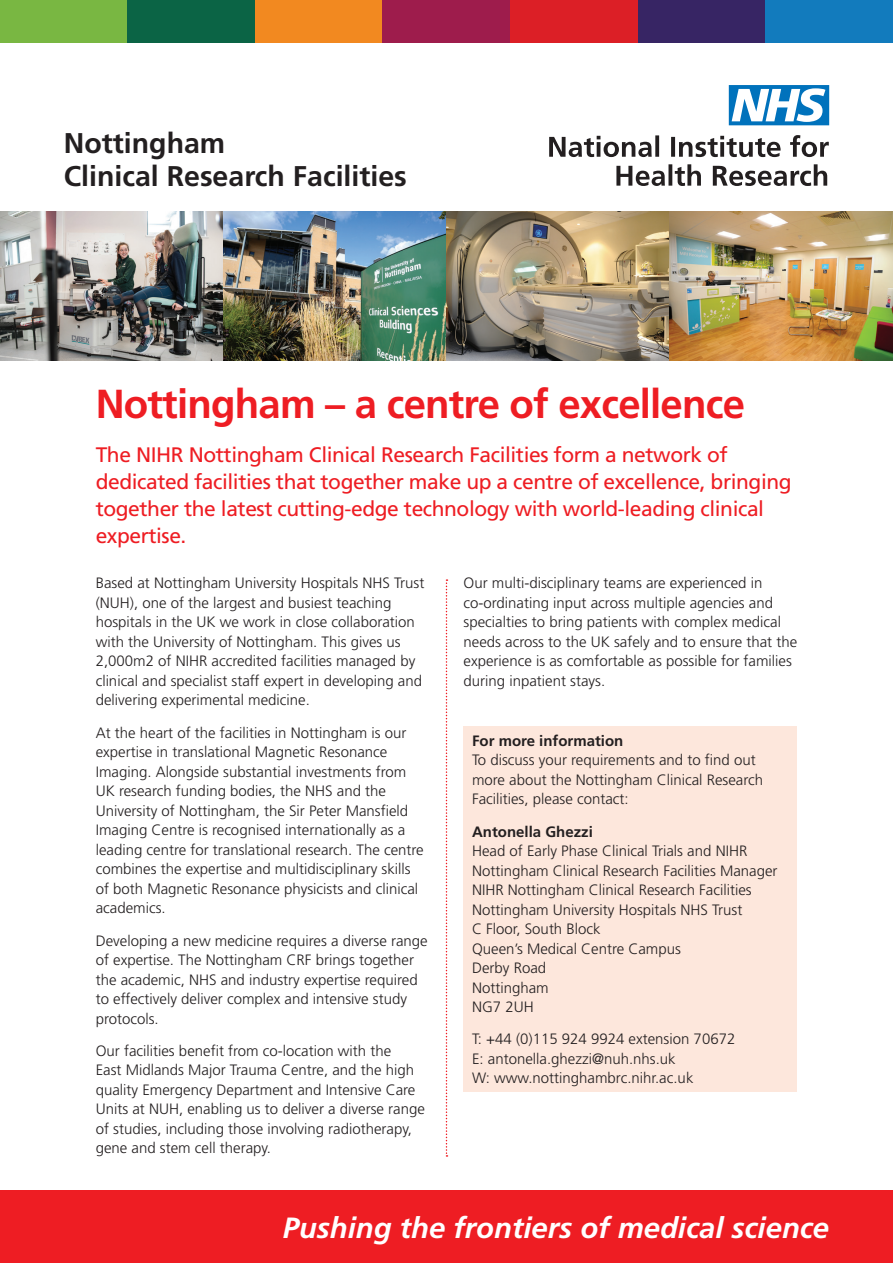
<style>
.page{position:relative;width:893px;height:1263px;background:#fff}
.page>*{position:absolute;margin:0;border:0;box-sizing:border-box;transform-origin:0 0}
.t1{font:700 40.5px "Frutiger";letter-spacing:-.02em;color:#ee1d23}
.t2{font:italic 700 29.25px "Frutiger";color:#fff}
.t3{font:700 28.5px/33px "Frutiger";color:#231f20}
.t4{font:21px/27px "Frutiger";letter-spacing:-.02em;color:#ee1d23}
.t5{font:300 15px/19.5px "Frutiger";color:#231f20}
.t6{font:700 15px "Frutiger";color:#231f20}
</style>
<div class="page">
<div style="left:0;top:1191px;width:893px;height:72px;background:#ee1d23"></div>
<div style="left:0;top:0;width:128px;height:43px;background:#79b742"></div>
<div style="left:128px;top:0;width:127px;height:43px;background:#0b6445"></div>
<div style="left:255px;top:0;width:128px;height:43px;background:#f28920"></div>
<div style="left:383px;top:0;width:127px;height:43px;background:#9e1c4c"></div>
<div style="left:510px;top:0;width:128px;height:43px;background:#dc1f26"></div>
<div style="left:638px;top:0;width:127px;height:43px;background:#372564"></div>
<div style="left:765px;top:0;width:128px;height:43px;background:#127bbd"></div>
<svg style="left:616px;top:164px;width:211px;height:22px"></svg>
<svg style="left:549px;top:135px;width:280px;height:22px"></svg>
<svg style="left:729px;top:85px;width:100px;height:40px"></svg>
<div style="left:463px;top:726px;width:334px;height:366px;background:#fde7dc"></div>
<svg style="left:446px;top:579px;width:1px;height:578px"></svg>
<img style="left:0;top:211px;width:223px;height:149px">
<img style="left:223px;top:211px;width:223px;height:149px">
<img style="left:446px;top:211px;width:224px;height:149px">
<img style="left:670px;top:211px;width:223px;height:149px">
<h3 class="t3" style="left:64px;top:127px;width:345px">Nottingham<br>Clinical Research Facilities</h3>
<h1 class="t1" style="left:96px;top:381px;width:651px">Nottingham – a centre of excellence</h1>
<h3 class="t4" style="left:96px;top:442px;width:697px">The NIHR Nottingham Clinical Research Facilities form a network of dedicated facilities that together make up a centre of excellence, bringing together the latest cutting-edge technology with world-leading clinical expertise.</h3>
<p class="t5" style="left:96px;top:574px;width:330px">Based at Nottingham University Hospitals NHS Trust (NUH), one of the largest and busiest teaching hospitals in the UK we work in close collaboration with the University of Nottingham. This gives us 2,000m2 of NIHR accredited facilities managed by clinical and specialist staff expert in developing and delivering experimental medicine.</p>
<p class="t5" style="left:96px;top:723px;width:330px">At the heart of the facilities in Nottingham is our expertise in translational Magnetic Resonance Imaging. Alongside substantial investments from UK research funding bodies, the NHS and the University of Nottingham, the Sir Peter Mansfield Imaging Centre is recognised internationally as a leading centre for translational research. The centre combines the expertise and multidisciplinary skills of both Magnetic Resonance physicists and clinical academics.</p>
<p class="t5" style="left:96px;top:931px;width:334px">Developing a new medicine requires a diverse range of expertise. The Nottingham CRF brings together the academic, NHS and industry expertise required to effectively deliver complex and intensive study protocols.</p>
<p class="t5" style="left:96px;top:1041px;width:331px">Our facilities benefit from co-location with the<br>East Midlands Major Trauma Centre, and the high quality Emergency Department and Intensive Care Units at NUH, enabling us to deliver a diverse range of studies, including those involving radiotherapy, gene and stem cell therapy.</p>
<p class="t5" style="left:463px;top:574px;width:335px">Our multi-disciplinary teams are experienced in co-ordinating input across multiple agencies and specialties to bring patients with complex medical needs across to the UK safely and to ensure that the experience is as comfortable as possible for families during inpatient stays.</p>
<p class="t6" style="left:472px;top:732px;width:153px">For more information</p>
<p class="t5" style="left:472px;top:750px;width:293px">To discuss your requirements and to find out more about the Nottingham Clinical Research<br>Facilities, please contact:</p>
<p class="t6" style="left:472px;top:822px;width:122px">Antonella Ghezzi</p>
<p class="t5" style="left:472px;top:841px;width:307px">Head of Early Phase Clinical Trials and NIHR<br>Nottingham Clinical Research Facilities Manager<br>NIHR Nottingham Clinical Research Facilities<br>Nottingham University Hospitals NHS Trust<br>C Floor, South Block<br>Queen’s Medical Centre Campus<br>Derby Road<br>Nottingham<br>NG7 2UH</p>
<p class="t5" style="left:472px;top:1029px;width:265px">T: +44 (0)115 924 9924 extension 70672<br>E: antonella.ghezzi@nuh.nhs.uk<br>W: www.nottinghambrc.nihr.ac.uk</p>
<h2 class="t2" style="left:283px;top:1210px;width:548px">Pushing the frontiers of medical science</h2>
</div>
